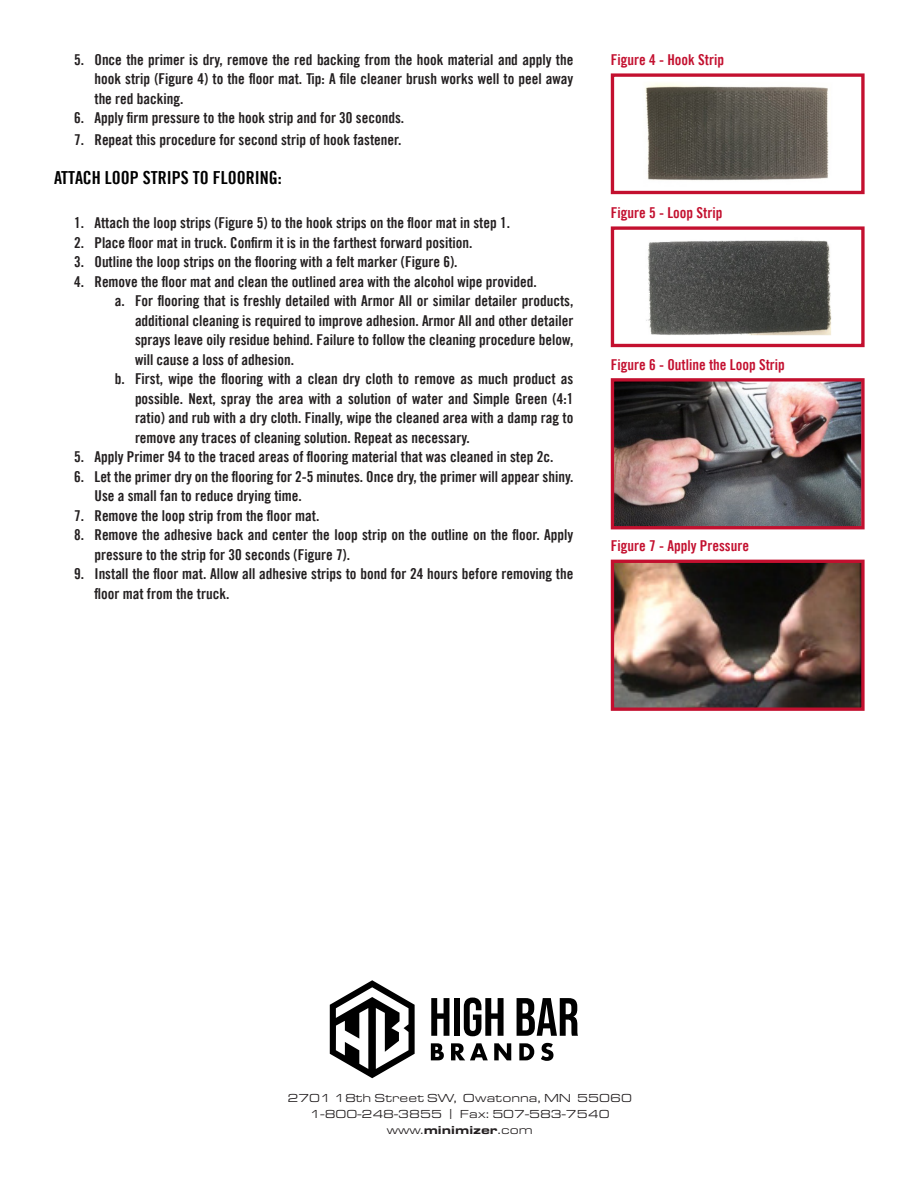
<style>
.page{position:relative;width:918px;height:1188px;background:#fff}
.page>*{position:absolute;margin:0;border:0;box-sizing:border-box;transform-origin:0 0}
.Body_Copy{font:18px "Trade Gothic LT Bold Cond Twenty";color:#000}
.t1{font:15px/19.5px "Trade Gothic LT Bold Cond Twenty";color:#231f20;text-align:justify}
.t2{font:15px "Trade Gothic LT Bold Cond Twenty";color:#c3102f}
.t3{font:12px "Eurostile Ext";color:#231f20}
.t4{font:900 12px "Eurostile Ext";color:#231f20}
.s1{font-weight:400}
</style>
<div class="page">
<img style="left:615px;top:382px;width:246px;height:143px">
<div style="left:611px;top:378px;width:254px;height:151px;border:3px solid #c3102f"></div>
<img style="left:615px;top:564px;width:246px;height:143px">
<div style="left:611px;top:560px;width:254px;height:151px;border:3px solid #c3102f"></div>
<img style="left:646px;top:240px;width:186px;height:96px">
<div style="left:611px;top:226px;width:254px;height:121px;border:3px solid #c3102f"></div>
<svg style="left:431px;top:998px;width:18px;height:38px"></svg>
<div style="left:454px;top:998px;width:6px;height:38px;background:#000"></div>
<svg style="left:464px;top:998px;width:40px;height:38px"></svg>
<svg style="left:517px;top:998px;width:61px;height:38px"></svg>
<svg style="left:431px;top:1043px;width:13px;height:17px"></svg>
<svg style="left:451px;top:1043px;width:37px;height:17px"></svg>
<svg style="left:494px;top:1043px;width:17px;height:17px"></svg>
<svg style="left:519px;top:1043px;width:15px;height:17px"></svg>
<svg style="left:541px;top:1043px;width:12px;height:18px"></svg>
<svg style="left:330px;top:980px;width:85px;height:98px"></svg>
<img style="left:645px;top:83px;width:184px;height:98px">
<div style="left:611px;top:73px;width:254px;height:121px;border:3px solid #c3102f"></div>
<p class="t1" style="left:94px;top:50px;width:480px;text-indent:-20px">5. Once the primer is dry, remove the red backing from the hook material and apply the hook strip (Figure 4) to the floor mat. Tip: A file cleaner brush works well to peel away the red backing.</p>
<p class="t1" style="left:74px;top:108px;width:332px">6. Apply firm pressure to the hook strip and for 30 seconds.</p>
<p class="t1" style="left:74px;top:130px;width:329px">7. Repeat this procedure for second strip of hook fastener.</p>
<p class="Body_Copy" style="left:54px;top:167px;width:229px">ATTACH LOOP STRIPS TO FLOORING:</p>
<p class="t1" style="left:74px;top:213px;width:437px">1. Attach the loop strips (Figure 5) to the hook strips on the floor mat in step 1.</p>
<p class="t1" style="left:74px;top:233px;width:400px">2. Place floor mat in truck. Confirm it is in the farthest forward position.</p>
<p class="t1" style="left:74px;top:252px;width:385px">3. Outline the loop strips on the flooring with a felt marker (Figure 6).</p>
<p class="t1" style="left:74px;top:272px;width:464px">4. Remove the floor mat and clean the outlined area with the alcohol wipe provided.</p>
<p class="t1" style="left:135px;top:291px;width:440px;text-indent:-20px">a. For flooring that is freshly detailed with Armor All or similar detailer products, additional cleaning is required to improve adhesion. Armor All and other detailer sprays leave oily residue behind. Failure to follow the cleaning procedure below, will cause a loss of adhesion.</p>
<p class="t1" style="left:135px;top:369px;width:440px;text-indent:-20px">b. First, wipe the flooring with a clean dry cloth to remove as much product as possible. Next, spray the area with a solution of water and Simple Green (4:1 ratio) and rub with a dry cloth. Finally, wipe the cleaned area with a damp rag to remove any traces of cleaning solution. Repeat as necessary.</p>
<p class="t1" style="left:74px;top:447px;width:481px">5. Apply Primer 94 to the traced areas of flooring material that was cleaned in step 2c.</p>
<p class="t1" style="left:94px;top:467px;width:480px;text-indent:-20px">6. Let the primer dry on the flooring for 2-5 minutes. Once dry, the primer will appear shiny.<br>Use a small fan to reduce drying time.</p>
<p class="t1" style="left:74px;top:506px;width:247px">7. Remove the loop strip from the floor mat.</p>
<p class="t1" style="left:94px;top:525px;width:480px;text-indent:-20px">8. Remove the adhesive back and center the loop strip on the outline on the floor. Apply pressure to the strip for 30 seconds (Figure 7).</p>
<p class="t1" style="left:94px;top:564px;width:480px;text-indent:-20px">9. Install the floor mat. Allow all adhesive strips to bond for 24 hours before removing the floor mat from the truck.</p>
<p class="t2" style="left:611px;top:50px;width:115px">Figure 4 - Hook Strip</p>
<p class="t2" style="left:611px;top:203px;width:113px">Figure 5 - Loop Strip</p>
<p class="t2" style="left:611px;top:355px;width:176px">Figure 6 - Outline the Loop Strip</p>
<p class="t2" style="left:611px;top:537px;width:140px">Figure 7 - Apply Pressure</p>
<p class="t3" style="left:287px;top:1090px;width:346px">2701 18th Street SW, Owatonna, MN 55060</p>
<p class="t3" style="left:310px;top:1106px;width:301px">1-800-248-3855 | Fax: 507-583-7540</p>
<p class="t4" style="left:387px;top:1121px;width:147px"><span class="s1">www.</span>minimizer<span class="s1">.com</span></p>
</div>
